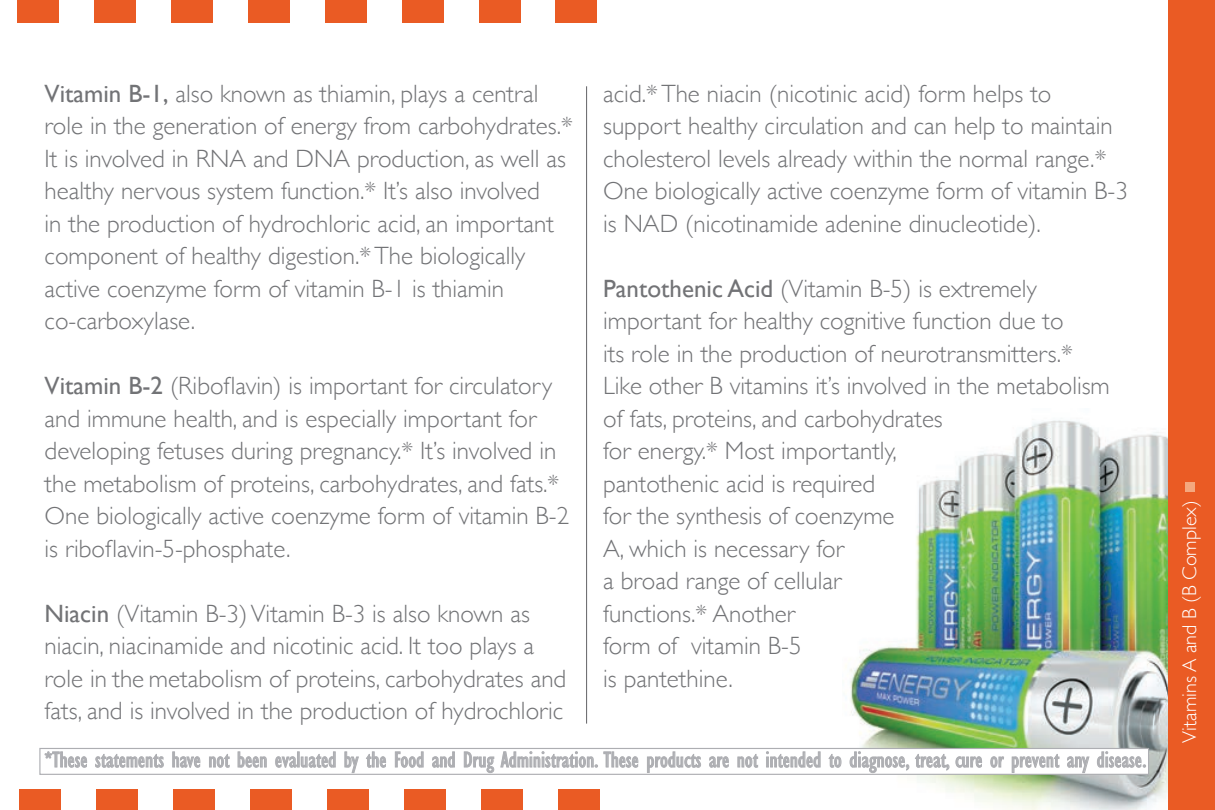
<style>
.page{position:relative;width:1215px;height:810px;background:#fff}
.page>*{position:absolute;margin:0;border:0;box-sizing:border-box;transform-origin:0 0}
.t1{font:300 25px/32.5px "Gill Sans";color:#727376}
.t2{font:condensed 22.75px "Gill Sans Std";color:#adaeb2}
.t3{font:300 20px "Gill Sans";color:#fff}
.s1{font-weight:400}
</style>
<div class="page">
<img style="left:850px;top:420px;width:318px;height:390px">
<div style="left:1168px;top:0;width:47px;height:810px;background:#ea5b24"></div>
<div style="left:1186px;top:483px;width:9px;height:9px;background:#f4a87f"></div>
<div style="left:19px;top:790px;width:42px;height:20px;background:#ea5b24"></div>
<div style="left:96px;top:790px;width:42px;height:20px;background:#ea5b24"></div>
<div style="left:173px;top:790px;width:42px;height:20px;background:#ea5b24"></div>
<div style="left:250px;top:790px;width:42px;height:20px;background:#ea5b24"></div>
<div style="left:327px;top:790px;width:42px;height:20px;background:#ea5b24"></div>
<div style="left:404px;top:790px;width:42px;height:20px;background:#ea5b24"></div>
<div style="left:481px;top:790px;width:42px;height:20px;background:#ea5b24"></div>
<div style="left:558px;top:790px;width:42px;height:20px;background:#ea5b24"></div>
<div style="left:17px;top:0;width:42px;height:22px;background:#ea5b24"></div>
<div style="left:94px;top:0;width:42px;height:22px;background:#ea5b24"></div>
<div style="left:171px;top:0;width:42px;height:22px;background:#ea5b24"></div>
<div style="left:248px;top:0;width:42px;height:22px;background:#ea5b24"></div>
<div style="left:325px;top:0;width:42px;height:22px;background:#ea5b24"></div>
<div style="left:402px;top:0;width:41px;height:22px;background:#ea5b24"></div>
<div style="left:479px;top:0;width:42px;height:22px;background:#ea5b24"></div>
<div style="left:555px;top:0;width:42px;height:22px;background:#ea5b24"></div>
<div style="left:40px;top:748px;width:1109px;height:26px;background:#fff"></div>
<svg style="left:45px;top:751px;width:42px;height:17px"></svg>
<svg style="left:95px;top:754px;width:69px;height:14px"></svg>
<svg style="left:172px;top:751px;width:28px;height:17px"></svg>
<svg style="left:209px;top:754px;width:21px;height:14px"></svg>
<svg style="left:238px;top:751px;width:29px;height:17px"></svg>
<svg style="left:275px;top:751px;width:61px;height:17px"></svg>
<svg style="left:344px;top:751px;width:15px;height:22px"></svg>
<svg style="left:366px;top:751px;width:20px;height:17px"></svg>
<svg style="left:395px;top:751px;width:29px;height:17px"></svg>
<svg style="left:432px;top:751px;width:23px;height:17px"></svg>
<svg style="left:464px;top:751px;width:30px;height:22px"></svg>
<svg style="left:500px;top:751px;width:138px;height:17px"></svg>
<svg style="left:647px;top:751px;width:54px;height:22px"></svg>
<svg style="left:709px;top:756px;width:20px;height:12px"></svg>
<svg style="left:737px;top:754px;width:21px;height:14px"></svg>
<svg style="left:766px;top:751px;width:55px;height:17px"></svg>
<div style="left:834px;top:756px;width:7px;height:12px;border:1px solid #adaeb2;border-radius:50%"></div>
<svg style="left:829px;top:754px;width:10px;height:14px"></svg>
<svg style="left:850px;top:751px;width:59px;height:22px"></svg>
<svg style="left:915px;top:754px;width:67px;height:17px"></svg>
<div style="left:991px;top:756px;width:6px;height:12px;border:1px solid #adaeb2;border-radius:50%"></div>
<svg style="left:992px;top:756px;width:12px;height:12px"></svg>
<svg style="left:1012px;top:754px;width:48px;height:19px"></svg>
<svg style="left:1067px;top:756px;width:23px;height:17px"></svg>
<svg style="left:1097px;top:751px;width:49px;height:17px"></svg>
<div style="left:39px;top:748px;width:1110px;height:27px;border:1px solid #adaeb2"></div>
<hr style="left:586px;top:86px;width:1px;height:638px;background:#636366">
<p class="t1" style="left:45px;top:76px;width:530px"><span class="s1">Vitamin B-1,</span> also known as thiamin, plays a central role in the generation of energy from carbohydrates.* It is involved in RNA and DNA production, as well as healthy nervous system function.* It’s also involved<br>in the production of hydrochloric acid, an important component of healthy digestion.* The biologically active coenzyme form of vitamin B-1 is thiamin co-carboxylase.</p>
<p class="t1" style="left:45px;top:369px;width:526px"><span class="s1">Vitamin B-2</span> (Riboflavin) is important for circulatory and immune health, and is especially important for developing fetuses during pregnancy.* It’s involved in the metabolism of proteins, carbohydrates, and fats.* One biologically active coenzyme form of vitamin B-2 is riboflavin-5-phosphate.</p>
<p class="t1" style="left:45px;top:596px;width:523px"><span class="s1">Niacin</span> (Vitamin B-3) Vitamin B-3 is also known as niacin, niacinamide and nicotinic acid. It too plays a role in the metabolism of proteins, carbohydrates and fats, and is involved in the production of hydrochloric</p>
<p class="t1" style="left:603px;top:76px;width:526px">acid.* The niacin (nicotinic acid) form helps to support healthy circulation and can help to maintain cholesterol levels already within the normal range.* One biologically active coenzyme form of vitamin B-3 is NAD (nicotinamide adenine dinucleotide).</p>
<p class="t1" style="left:603px;top:271px;width:462px"><span class="s1">Pantothenic Acid</span> (Vitamin B-5) is extremely important for healthy cognitive function due to</p>
<p class="t1" style="left:603px;top:336px;width:471px">its role in the production of neurotransmitters.*</p>
<p class="t1" style="left:603px;top:369px;width:508px">Like other B vitamins it’s involved in the metabolism of fats, proteins, and carbohydrates<br>for energy.* Most importantly,<br>pantothenic acid is required<br>for the synthesis of coenzyme<br>A, which is necessary for<br>a broad range of cellular<br>functions.* Another<br>form of vitamin B-5<br>is pantethine.</p>
<p class="t2" style="left:44px;top:747px;width:1104px">*These statements have not been evaluated by the Food and Drug Administration. These products are not intended to diagnose, treat, cure or prevent any disease.</p>
<p class="t3" style="left:1174px;top:743px;width:244px;rotate:-90deg">Vitamins A and B (B Complex)</p>
</div>
